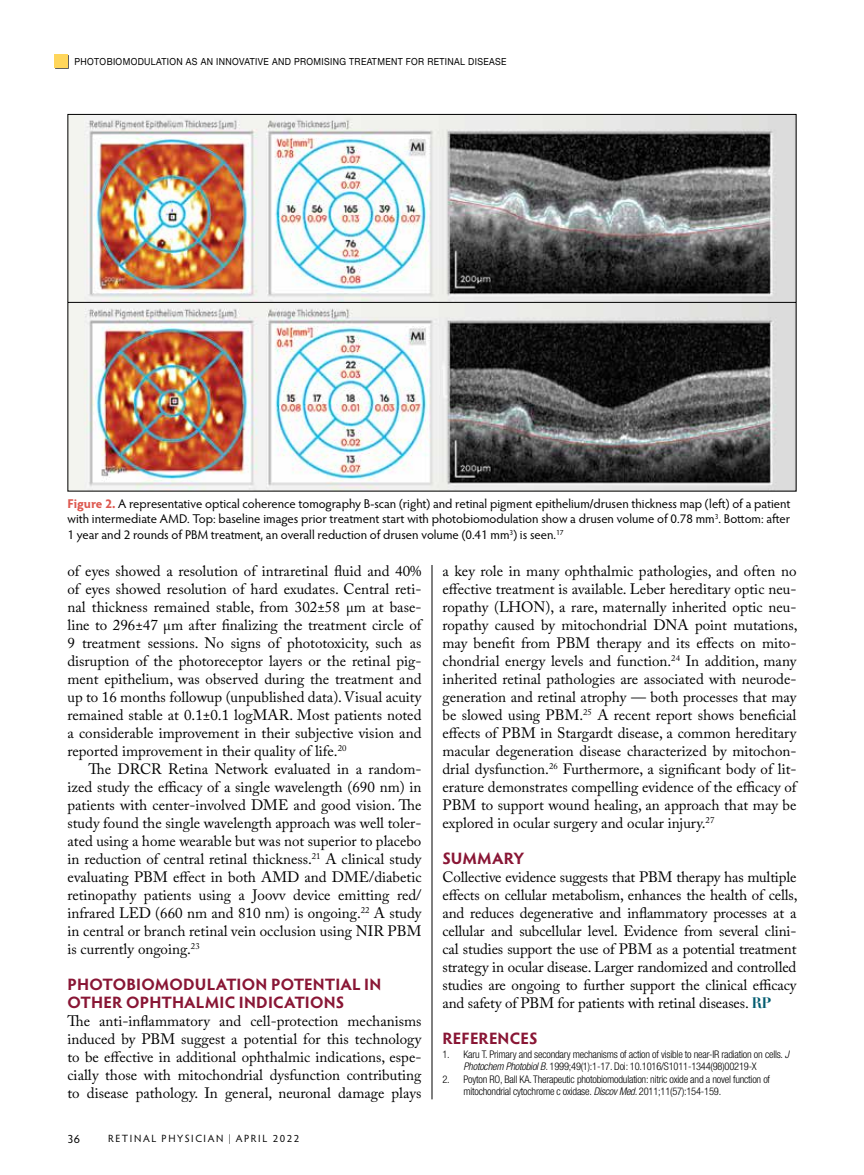
<style>
.page{position:relative;width:864px;height:1175px;background:#fff}
.page>*{position:absolute;margin:0;border:0;box-sizing:border-box;transform-origin:0 0}
.t1{font:700 16.5px/18px "Hypatia Sans Pro";letter-spacing:.01em;color:#891635}
.t2{font:15px/18px "Adobe Caslon Pro";color:#000;text-align:justify}
.t3{font:12.75px/15.8px "Hypatia Sans Pro";color:#000;text-align:justify}
.t4{font:12px "Hypatia Sans Pro";color:#000}
.t5{font:300 condensed 10.5px/12px "Helvetica Neue LT Std";letter-spacing:-.02em;color:#000}
.t6{font:10.5px "Hypatia Sans Pro";letter-spacing:.15em;color:#000}
.t7{font:9.75px "Helvetica Neue LT Std";letter-spacing:.04em;color:#000;scale:.9 1}
.s1{font-weight:700;color:#dd5950}
.s2{font-weight:300}
.s3{font-family:"Didot LT Std";font-weight:700;color:#035c70}
.s4{font-style:italic}
</style>
<div class="page">
<div style="left:54px;top:54px;width:14px;height:14px;background:#ffd65c"></div>
<hr style="left:432px;top:565px;width:1px;height:534px;background:#000">
<img style="left:70px;top:116px;width:724px;height:373px">
<div style="left:68px;top:114px;width:728px;height:189px;border:1px solid #000"></div>
<div style="left:68px;top:302px;width:728px;height:189px;border:1px solid #000"></div>
<p class="t7" style="left:75px;top:56px;width:482px">PHOTOBIOMODULATION AS AN INNOVATIVE AND PROMISING TREATMENT FOR RETINAL DISEASE</p>
<p class="t3" style="left:68px;top:495px;width:725px"><span class="s1">Figure 2.</span> A representative optical coherence tomography B-scan (right) and retinal pigment epithelium/drusen thickness map (left) of a patient with intermediate AMD. Top: baseline images prior treatment start with photobiomodulation show a drusen volume of 0.78 mm<sup>3</sup>. Bottom: after 1 year and 2 rounds of PBM treatment, an overall reduction of drusen volume (0.41 mm<sup>3</sup>) is seen.<sup>17</sup></p>
<p class="t2" style="left:68px;top:562px;width:356px">of eyes showed a resolution of intraretinal fluid and 40% of eyes showed resolution of hard exudates. Central reti&shy;nal thickness remained stable, from 302±58 µm at base&shy;line to 296±47 µm after finalizing the treatment circle of 9 treatment sessions. No signs of phototoxicity, such as disruption of the photoreceptor layers or the retinal pig&shy;ment epithelium, was observed during the treatment and up to 16 months followup (unpublished data). Visual acuity remained stable at 0.1±0.1 logMAR. Most patients noted a considerable improvement in their subjective vision and reported improvement in their quality of life.<sup>20</sup></p>
<p class="t2" style="left:67px;top:760px;width:356px;text-indent:21px">The DRCR Retina Network evaluated in a random&shy;ized study the efficacy of a single wavelength (690 nm) in patients with center-involved DME and good vision. The study found the single wavelength approach was well toler&shy;ated using a home wearable but was not superior to placebo in reduction of central retinal thickness.<sup>21</sup> A clinical study evaluating PBM effect in both AMD and DME/diabetic retinopathy patients using a Joovv device emitting red/ infrared LED (660 nm and 810 nm) is ongoing.<sup>22</sup> A study in central or branch retinal vein occlusion using NIR PBM is currently ongoing.<sup>23</sup></p>
<p class="t1" style="left:68px;top:974px;width:315px">PHOTOBIOMODULATION POTENTIAL IN<br>OTHER OPHTHALMIC INDICATIONS</p>
<p class="t2" style="left:68px;top:1012px;width:356px">The anti-inflammatory and cell-protection mechanisms induced by PBM suggest a potential for this technology to be effective in additional ophthalmic indications, espe&shy;cially those with mitochondrial dysfunction contributing to disease pathology. In general, neuronal damage plays</p>
<p class="t4" style="left:68px;top:1131px;width:14px">36</p>
<p class="t6" style="left:108px;top:1131px;width:193px">RETINAL PHYSICIAN <span class="s2">|</span> APRIL 2022</p>
<p class="t2" style="left:442px;top:562px;width:357px">a key role in many ophthalmic pathologies, and often no effective treatment is available. Leber hereditary optic neu&shy;ropathy (LHON), a rare, maternally inherited optic neu&shy;ropathy caused by mitochondrial DNA point mutations, may benefit from PBM therapy and its effects on mito&shy;chondrial energy levels and function.<sup>24</sup> In addition, many inherited retinal pathologies are associated with neurode&shy;generation and retinal atrophy — both processes that may be slowed using PBM.<sup>25</sup> A recent report shows beneficial effects of PBM in Stargardt disease, a common hereditary macular degeneration disease characterized by mitochon&shy;drial dysfunction.<sup>26</sup> Furthermore, a significant body of lit&shy;erature demonstrates compelling evidence of the efficacy of PBM to support wound healing, an approach that may be explored in ocular surgery and ocular injury.<sup>27</sup></p>
<p class="t1" style="left:443px;top:848px;width:83px">SUMMARY</p>
<p class="t2" style="left:442px;top:868px;width:357px">Collective evidence suggests that PBM therapy has multiple effects on cellular metabolism, enhances the health of cells, and reduces degenerative and inflammatory processes at a cellular and subcellular level. Evidence from several clini&shy;cal studies support the use of PBM as a potential treatment strategy in ocular disease. Larger randomized and controlled studies are ongoing to further support the clinical efficacy and safety of PBM for patients with retinal diseases. <span class="s3">RP</span></p>
<p class="t1" style="left:443px;top:1028px;width:97px">REFERENCES</p>
<p class="t5" style="left:464px;top:1048px;width:327px;text-indent:-21px">1. Karu T. Primary and secondary mechanisms of action of visible to near-IR radiation on cells. <span class="s4">J<br>Photochem Photobiol B.</span> 1999;49(1):1-17. Doi: 10.1016/S1011-1344(98)00219-X</p>
<p class="t5" style="left:464px;top:1073px;width:308px;text-indent:-21px">2. Poyton RO, Ball KA. Therapeutic photobiomodulation: nitric oxide and a novel function of mitochondrial cytochrome c oxidase. <span class="s4">Discov Med.</span> 2011;11(57):154-159.</p>
</div>
